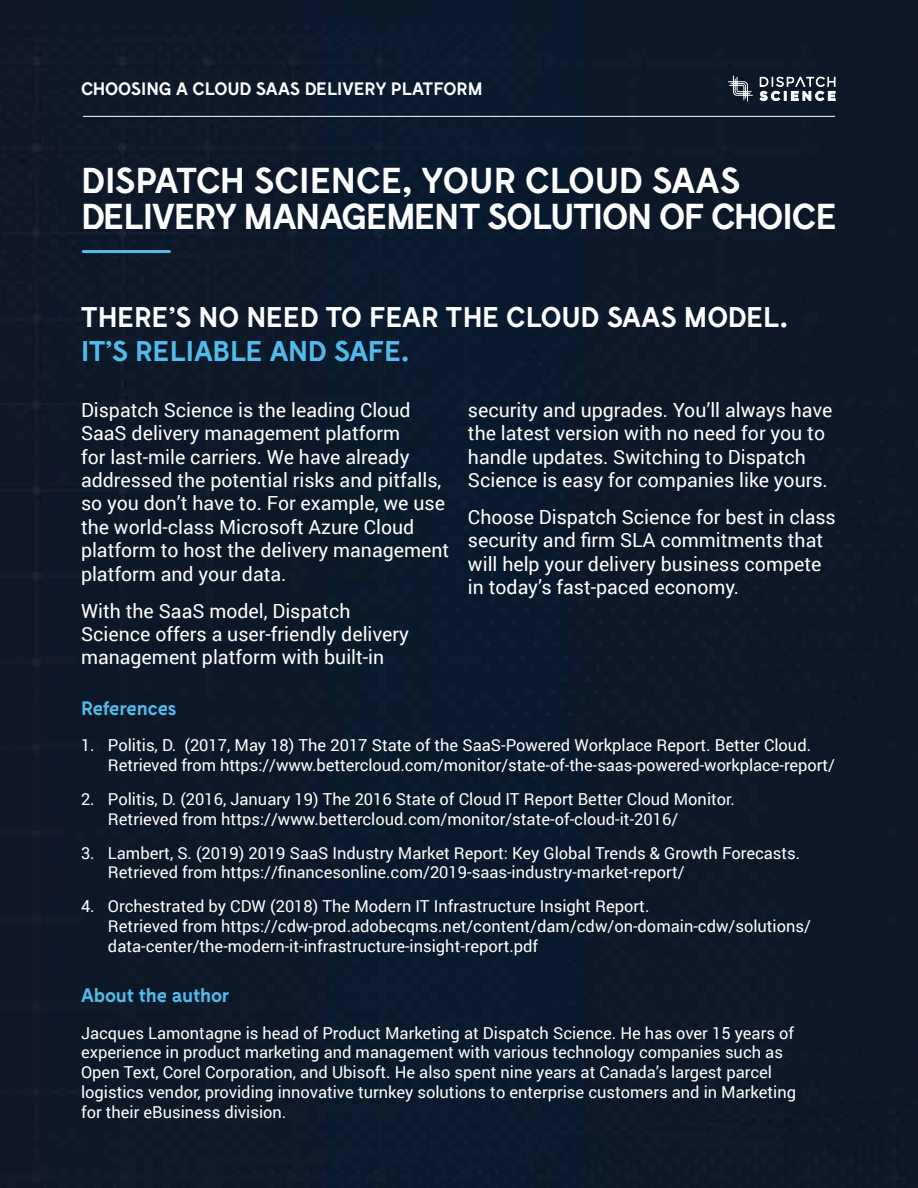
<style>
.page{position:relative;width:918px;height:1188px;background:#0c1828}
.page>*{position:absolute;margin:0;border:0;box-sizing:border-box;transform-origin:0 0}
.t1{font:700 36px/36px "Fabrik";letter-spacing:-.03em;color:#fff}
.t2{font:700 28.5px "Fabrik";color:#fff}
.t3{font:700 28.5px "Fabrik";letter-spacing:-.01em;color:#51bcec}
.t4{font:19.5px/23.4px "Roboto";color:#fff}
.t5{font:700 19.5px "Fabrik";color:#51bcec}
.t6{font:700 18px "Fabrik";color:#fff}
.t7{font:16.5px/19.8px "Roboto";color:#fff}
</style>
<div class="page">
<hr style="left:83px;top:116px;width:752px;height:1px;background:#fff">
<svg style="left:728px;top:75px;width:25px;height:27px"></svg>
<svg style="left:760px;top:77px;width:75px;height:24px"></svg>
<hr style="left:83px;top:250px;width:86px;height:3px;background:#51bcec">
<p class="t6" style="left:81px;top:79px;width:403px">CHOOSING A CLOUD SAAS DELIVERY PLATFORM</p>
<h1 class="t1" style="left:81px;top:163px;width:758px">DISPATCH SCIENCE, YOUR CLOUD SAAS<br>DELIVERY MANAGEMENT SOLUTION OF CHOICE</h1>
<h2 class="t2" style="left:81px;top:301px;width:709px">THERE’S NO NEED TO FEAR THE CLOUD SAAS MODEL.</h2>
<h2 class="t3" style="left:81px;top:335px;width:330px">IT’S RELIABLE AND SAFE.</h2>
<p class="t4" style="left:81px;top:397px;width:370px">Dispatch Science is the leading Cloud SaaS delivery management platform<br>for last-mile carriers. We have already addressed the potential risks and pitfalls, so you don’t have to. For example, we use the world-class Microsoft Azure Cloud platform to host the delivery management platform and your data.</p>
<p class="t4" style="left:81px;top:598px;width:330px">With the SaaS model, Dispatch<br>Science offers a user-friendly delivery management platform with built-in</p>
<p class="t5" style="left:81px;top:697px;width:97px">References</p>
<p class="t4" style="left:468px;top:397px;width:366px">security and upgrades. You’ll always have the latest version with no need for you to handle updates. Switching to Dispatch Science is easy for companies like yours.</p>
<p class="t4" style="left:468px;top:505px;width:369px">Choose Dispatch Science for best in class security and firm SLA commitments that will help your delivery business compete in today’s fast-paced economy.</p>
<p class="t7" style="left:108px;top:735px;width:728px;text-indent:-27px">1. Politis, D. (2017, May 18) The 2017 State of the SaaS-Powered Workplace Report. Better Cloud.<br>Retrieved from https://www.bettercloud.com/monitor/state-of-the-saas-powered-workplace-report/</p>
<p class="t7" style="left:108px;top:788px;width:628px;text-indent:-27px">2. Politis, D. (2016, January 19) The 2016 State of Cloud IT Report Better Cloud Monitor.<br>Retrieved from https://www.bettercloud.com/monitor/state-of-cloud-it-2016/</p>
<p class="t7" style="left:108px;top:842px;width:694px;text-indent:-27px">3. Lambert, S. (2019) 2019 SaaS Industry Market Report: Key Global Trends &amp; Growth Forecasts.<br>Retrieved from https://financesonline.com/2019-saas-industry-market-report/</p>
<p class="t7" style="left:108px;top:896px;width:705px;text-indent:-27px">4. Orchestrated by CDW (2018) The Modern IT Infrastructure Insight Report.<br>Retrieved from https://cdw-prod.adobecqms.net/content/dam/cdw/on-domain-cdw/solutions/ data-center/the-modern-it-infrastructure-insight-report.pdf</p>
<p class="t5" style="left:81px;top:985px;width:150px">About the author</p>
<p class="t7" style="left:81px;top:1022px;width:717px">Jacques Lamontagne is head of Product Marketing at Dispatch Science. He has over 15 years of experience in product marketing and management with various technology companies such as Open Text, Corel Corporation, and Ubisoft. He also spent nine years at Canada’s largest parcel logistics vendor, providing innovative turnkey solutions to enterprise customers and in Marketing for their eBusiness division.</p>
</div>
